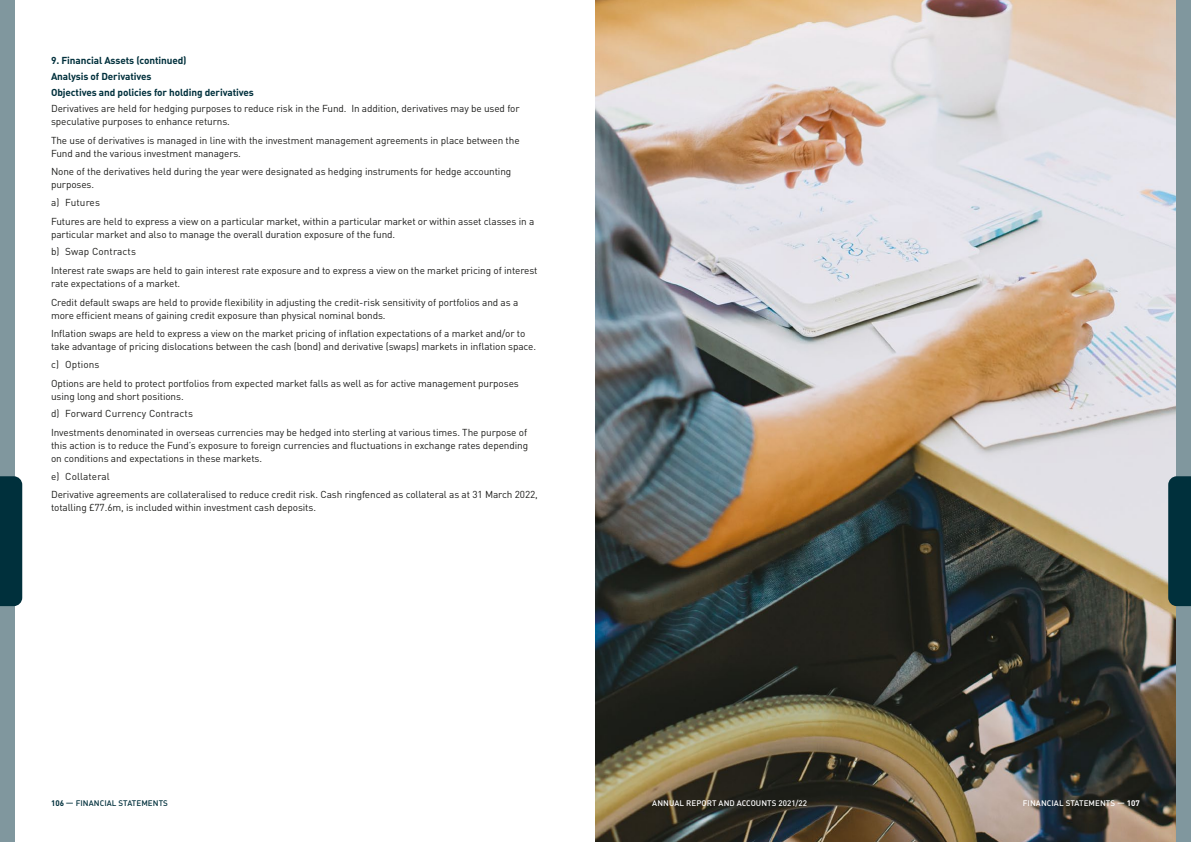
<style>
.page{position:relative;width:1191px;height:842px;background:#fff}
.page>*{position:absolute;margin:0;border:0;box-sizing:border-box;transform-origin:0 0}
.Body_Copy{font:10px/13px "DIN Pro";letter-spacing:-.01em;color:#1d1d1b}
.H7{font:700 10px/15.8px "DIN Pro";letter-spacing:-.01em;color:#00303c}
.H7-2{font:10px "DIN Pro";letter-spacing:.01em;color:#1d1d1b}
.t1{font:500 8px "DIN Pro";letter-spacing:.01em;color:#fff}
.t2{font:500 8px "DIN Pro";letter-spacing:.01em;color:#00303c}
.s1{font-weight:700}
</style>
<div class="page">
<img style="left:595px;top:0;width:581px;height:842px">
<div style="left:1176px;top:0;width:15px;height:842px;background:#80979e"></div>
<div style="left:0;top:0;width:14px;height:842px;background:#80979e"></div>
<div style="left:1168px;top:476px;width:23px;height:130px;background:#00303c"></div>
<div style="left:0;top:476px;width:22px;height:130px;background:#00303c"></div>
<h6 class="H7" style="left:51px;top:52px;width:137px">9. Financial Assets (continued)<br>Analysis of Derivatives</h6>
<p class="H7" style="left:51px;top:84px;width:204px">Objectives and policies for holding derivatives</p>
<p class="Body_Copy" style="left:51px;top:101px;width:470px">Derivatives are held for hedging purposes to reduce risk in the Fund. In addition, derivatives may be used for speculative purposes to enhance returns.</p>
<p class="Body_Copy" style="left:51px;top:133px;width:470px">The use of derivatives is managed in line with the investment management agreements in place between the<br>Fund and the various investment managers.</p>
<p class="Body_Copy" style="left:51px;top:165px;width:462px">None of the derivatives held during the year were designated as hedging instruments for hedge accounting purposes.</p>
<p class="H7-2" style="left:51px;top:195px;width:50px">a) Futures</p>
<p class="Body_Copy" style="left:51px;top:214px;width:485px">Futures are held to express a view on a particular market, within a particular market or within asset classes in a particular market and also to manage the overall duration exposure of the fund.</p>
<p class="H7-2" style="left:51px;top:245px;width:86px">b) Swap Contracts</p>
<p class="Body_Copy" style="left:51px;top:263px;width:488px">Interest rate swaps are held to gain interest rate exposure and to express a view on the market pricing of interest rate expectations of a market.</p>
<p class="Body_Copy" style="left:51px;top:295px;width:469px">Credit default swaps are held to provide flexibility in adjusting the credit-risk sensitivity of portfolios and as a more efficient means of gaining credit exposure than physical nominal bonds.</p>
<p class="Body_Copy" style="left:51px;top:327px;width:486px">Inflation swaps are held to express a view on the market pricing of inflation expectations of a market and/or to take advantage of pricing dislocations between the cash (bond) and derivative (swaps) markets in inflation space.</p>
<p class="H7-2" style="left:51px;top:357px;width:50px">c) Options</p>
<p class="Body_Copy" style="left:51px;top:376px;width:469px">Options are held to protect portfolios from expected market falls as well as for active management purposes using long and short positions.</p>
<p class="H7-2" style="left:51px;top:407px;width:143px">d) Forward Currency Contracts</p>
<p class="Body_Copy" style="left:51px;top:425px;width:479px;text-align:justify">Investments denominated in overseas currencies may be hedged into sterling at various times. The purpose of this action is to reduce the Fund’s exposure to foreign currencies and fluctuations in exchange rates depending on conditions and expectations in these markets.</p>
<p class="H7-2" style="left:51px;top:469px;width:60px">e) Collateral</p>
<p class="Body_Copy" style="left:51px;top:488px;width:488px">Derivative agreements are collateralised to reduce credit risk. Cash ringfenced as collateral as at 31 March 2022, totalling £77.6m, is included within investment cash deposits.</p>
<p class="t2" style="left:51px;top:798px;width:118px"><span class="s1">106</span> — FINANCIAL STATEMENTS</p>
<p class="t1" style="left:652px;top:798px;width:156px">ANNUAL REPORT AND ACCOUNTS 2021/22</p>
<p class="t1" style="left:1023px;top:798px;width:119px">FINANCIAL STATEMENTS — <span class="s1">107</span></p>
</div>
